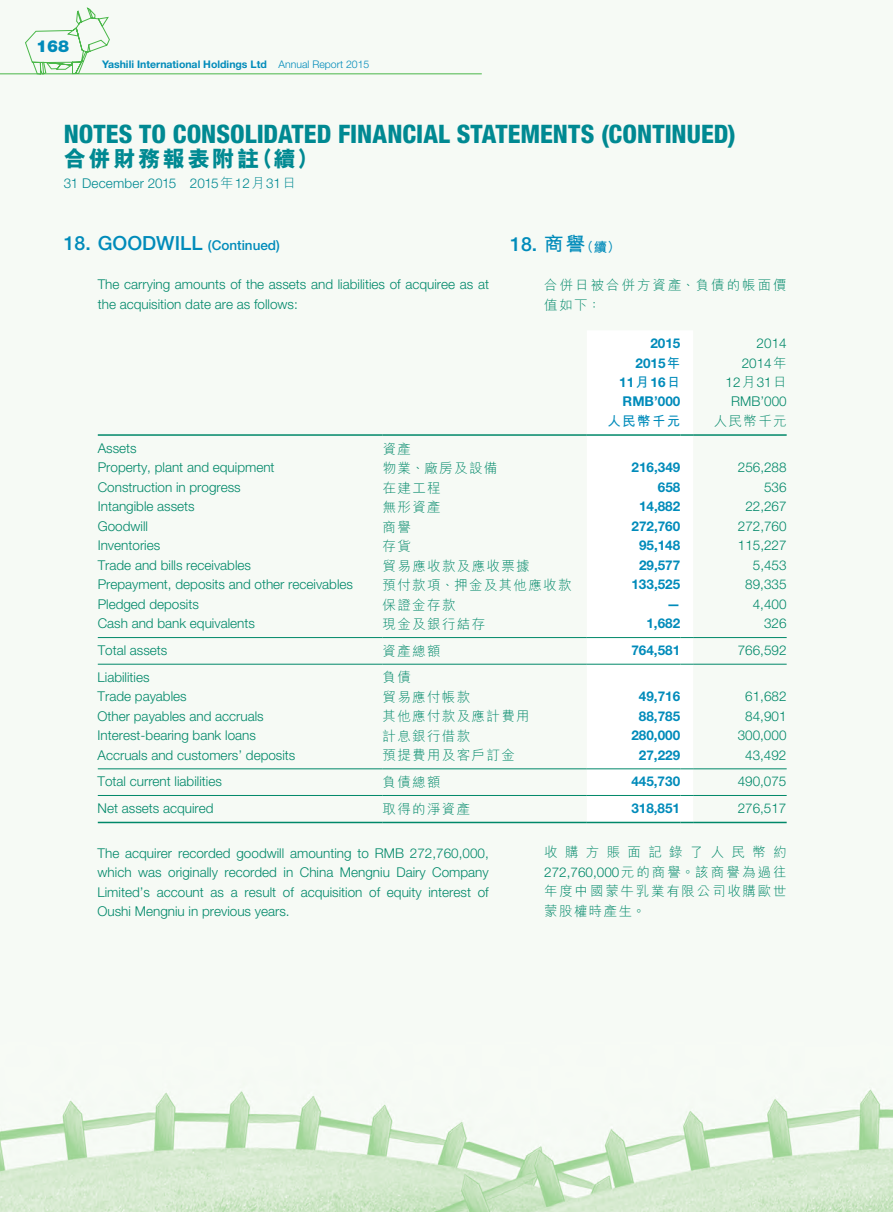
<style>
.page{position:relative;width:893px;height:1212px;background:#fff}
.page>*{position:absolute;margin:0;border:0;box-sizing:border-box;transform-origin:0 0}
.t1{font:800 condensed 25.5px "Helvetica Neue LT Std";color:#008992}
.t2{font:800 22.5px "M Hei HK";letter-spacing:.1em;color:#008992}
.t3{font:500 19.5px "Helvetica Neue LT Std";color:#008bba}
.t4{font:900 16.5px "Helvetica Neue LT Std";color:#008bba}
.t5{font:300 13.5px/19.5px "Helvetica Neue LT Std";color:#008869;text-align:right}
.t6{font:700 13.5px/19.5px "Helvetica Neue LT Std";color:#008bba;text-align:right}
.t7{font:300 13.5px "M Hei HK";letter-spacing:.1em;color:#008869}
.t8{font:300 13.5px/19.5px "Helvetica Neue LT Std";color:#00886a}
.t9{font:300 13.5px "Helvetica Neue LT Std";color:#008992}
.t10{font:300 13.5px/19.5px "M Hei HK";letter-spacing:.13em;color:#008869}
.t11{font:300 13.5px/19.5px "M Hei HK";letter-spacing:.145em;color:#008869}
.t12{font:300 13.5px "M Hei HK";letter-spacing:.54em;color:#008869}
.t13{font:700 13.5px "M Hei HK";letter-spacing:.1em;color:#008bba}
.t14{font:700 10.5px "Helvetica Neue LT Std";color:#008bba}
.s1{font-weight:300}
.s2{font-family:"M Hei HK"}
.s3{font-size:13.5px}
.s4{font-family:"M Hei HK";font-weight:700}
.s5{font-family:"M Hei HK";font-weight:700;font-size:13.5px}
</style>
<div class="page">
<div style="left:0;top:42px;width:893px;height:1170px;background:#f6faf5"></div>
<hr style="left:0;top:73px;width:482px;height:1px;background:#49b748">
<svg style="left:25px;top:7px;width:85px;height:68px"></svg>
<svg style="left:587px;top:330px;width:106px;height:492px"></svg>
<hr style="left:98px;top:795px;width:285px;height:1px;background:#008869">
<hr style="left:383px;top:795px;width:204px;height:1px;background:#008869">
<hr style="left:587px;top:795px;width:93px;height:1px;background:#008869">
<svg style="left:680px;top:795px;width:13px;height:1px"></svg>
<hr style="left:693px;top:795px;width:94px;height:1px;background:#008869">
<hr style="left:98px;top:637px;width:285px;height:1px;background:#008869">
<hr style="left:383px;top:637px;width:204px;height:1px;background:#008869">
<hr style="left:587px;top:637px;width:93px;height:1px;background:#008869">
<svg style="left:680px;top:637px;width:13px;height:1px"></svg>
<hr style="left:693px;top:637px;width:94px;height:1px;background:#008869">
<hr style="left:98px;top:664px;width:285px;height:1px;background:#008869">
<hr style="left:383px;top:664px;width:204px;height:1px;background:#008869">
<hr style="left:587px;top:664px;width:93px;height:1px;background:#008869">
<svg style="left:680px;top:664px;width:13px;height:1px"></svg>
<hr style="left:693px;top:664px;width:94px;height:1px;background:#008869">
<hr style="left:98px;top:768px;width:285px;height:1px;background:#008869">
<hr style="left:383px;top:768px;width:204px;height:1px;background:#008869">
<hr style="left:587px;top:768px;width:93px;height:1px;background:#008869">
<svg style="left:680px;top:768px;width:13px;height:1px"></svg>
<hr style="left:693px;top:768px;width:94px;height:1px;background:#008869">
<hr style="left:98px;top:822px;width:285px;height:1px;background:#008869">
<hr style="left:383px;top:822px;width:204px;height:1px;background:#008869">
<hr style="left:587px;top:822px;width:93px;height:1px;background:#008869">
<svg style="left:680px;top:822px;width:13px;height:1px"></svg>
<hr style="left:693px;top:822px;width:94px;height:1px;background:#008869">
<hr style="left:98px;top:434px;width:285px;height:2px;background:#008869">
<hr style="left:383px;top:434px;width:204px;height:2px;background:#008869">
<hr style="left:587px;top:434px;width:93px;height:2px;background:#008869">
<svg style="left:680px;top:434px;width:13px;height:2px"></svg>
<hr style="left:693px;top:434px;width:94px;height:2px;background:#008869">
<p class="t4" style="left:36px;top:37px;width:35px">168</p>
<p class="t14" style="left:102px;top:58px;width:269px">Yashili International Holdings Ltd <span class="s1">Annual Report 2015</span></p>
<h1 class="t1" style="left:64px;top:118px;width:674px">NOTES TO CONSOLIDATED FINANCIAL STATEMENTS (CONTINUED)</h1>
<h2 class="t2" style="left:64px;top:148px;width:256px">合併財務報表附註（續）</h2>
<p class="t9" style="left:64px;top:175px;width:234px">31 December 2015 2015<span class="s2">年</span>12<span class="s2">月</span>31<span class="s2">日</span></p>
<h3 class="t3" style="left:64px;top:231px;width:218px">18. GOODWILL <span class="s3">(Continued)</span></h3>
<p class="t8" style="left:98px;top:274px;width:393px">The carrying amounts of the assets and liabilities of acquiree as at the acquisition date are as follows:</p>
<h3 class="t3" style="left:510px;top:233px;width:112px">18. <span class="s4">商譽</span><span class="s5">（續）</span></h3>
<p class="t11" style="left:544px;top:275px;width:244px">合併日被合併方資產、負債的帳面價值如下：</p>
<p class="t6" style="left:650px;top:333px;width:32px">2015</p>
<p class="t5" style="left:757px;top:333px;width:32px">2014</p>
<p class="t6" style="left:619px;top:353px;width:63px">2015<span class="s2">年<br></span>11<span class="s2">月</span>16<span class="s2">日</span></p>
<p class="t5" style="left:726px;top:353px;width:63px">2014<span class="s2">年<br></span>12<span class="s2">月</span>31<span class="s2">日</span></p>
<p class="t6" style="left:623px;top:391px;width:59px">RMB’000</p>
<p class="t5" style="left:731px;top:391px;width:57px">RMB’000</p>
<p class="t13" style="left:607px;top:411px;width:74px">人民幣千元</p>
<p class="t7" style="left:714px;top:414px;width:74px">人民幣千元</p>
<p class="t5" style="left:98px;top:438px;width:40px">Assets</p>
<p class="t7" style="left:383px;top:442px;width:30px">資產</p>
<p class="t5" style="left:98px;top:458px;width:178px">Property, plant and equipment</p>
<p class="t7" style="left:383px;top:461px;width:116px">物業、廠房及設備</p>
<p class="t6" style="left:632px;top:458px;width:50px">216,349</p>
<p class="t5" style="left:738px;top:458px;width:50px">256,288</p>
<p class="t5" style="left:98px;top:477px;width:145px">Construction in progress</p>
<p class="t7" style="left:383px;top:481px;width:60px">在建工程</p>
<p class="t6" style="left:658px;top:477px;width:24px">658</p>
<p class="t5" style="left:764px;top:477px;width:24px">536</p>
<p class="t5" style="left:98px;top:497px;width:98px">Intangible assets</p>
<p class="t7" style="left:383px;top:500px;width:60px">無形資產</p>
<p class="t6" style="left:639px;top:497px;width:43px">14,882</p>
<p class="t5" style="left:745px;top:497px;width:43px">22,267</p>
<p class="t5" style="left:98px;top:516px;width:52px">Goodwill</p>
<p class="t7" style="left:383px;top:520px;width:30px">商譽</p>
<p class="t6" style="left:631px;top:516px;width:50px">272,760</p>
<p class="t5" style="left:738px;top:516px;width:50px">272,760</p>
<p class="t5" style="left:98px;top:536px;width:64px">Inventories</p>
<p class="t7" style="left:383px;top:539px;width:30px">存貨</p>
<p class="t6" style="left:639px;top:536px;width:43px">95,148</p>
<p class="t5" style="left:738px;top:536px;width:50px">115,227</p>
<p class="t5" style="left:98px;top:555px;width:155px">Trade and bills receivables</p>
<p class="t7" style="left:383px;top:559px;width:149px">貿易應收款及應收票據</p>
<p class="t6" style="left:639px;top:555px;width:43px">29,577</p>
<p class="t5" style="left:753px;top:555px;width:35px">5,453</p>
<p class="t5" style="left:98px;top:575px;width:257px">Prepayment, deposits and other receivables</p>
<p class="t7" style="left:383px;top:578px;width:191px">預付款項、押金及其他應收款</p>
<p class="t6" style="left:631px;top:574px;width:50px">133,525</p>
<p class="t5" style="left:745px;top:575px;width:43px">89,335</p>
<p class="t5" style="left:98px;top:594px;width:103px">Pledged deposits</p>
<p class="t7" style="left:383px;top:598px;width:74px">保證金存款</p>
<p class="t6" style="left:667px;top:594px;width:15px">—</p>
<p class="t5" style="left:753px;top:594px;width:35px">4,400</p>
<p class="t5" style="left:98px;top:614px;width:159px">Cash and bank equivalents</p>
<p class="t7" style="left:383px;top:617px;width:104px">現金及銀行結存</p>
<p class="t6" style="left:646px;top:613px;width:35px">1,682</p>
<p class="t5" style="left:764px;top:614px;width:24px">326</p>
<p class="t5" style="left:98px;top:640px;width:71px">Total assets</p>
<p class="t7" style="left:383px;top:644px;width:60px">資產總額</p>
<p class="t6" style="left:631px;top:640px;width:50px">764,581</p>
<p class="t5" style="left:738px;top:640px;width:50px">766,592</p>
<p class="t5" style="left:98px;top:667px;width:53px">Liabilities</p>
<p class="t7" style="left:383px;top:670px;width:30px">負債</p>
<p class="t5" style="left:98px;top:686px;width:91px">Trade payables</p>
<p class="t7" style="left:383px;top:690px;width:89px">貿易應付帳款</p>
<p class="t6" style="left:639px;top:686px;width:43px">49,716</p>
<p class="t5" style="left:745px;top:686px;width:43px">61,682</p>
<p class="t5" style="left:98px;top:706px;width:168px">Other payables and accruals</p>
<p class="t7" style="left:383px;top:709px;width:149px">其他應付款及應計費用</p>
<p class="t6" style="left:639px;top:706px;width:43px">88,785</p>
<p class="t5" style="left:745px;top:706px;width:43px">84,901</p>
<p class="t5" style="left:98px;top:725px;width:160px">Interest-bearing bank loans</p>
<p class="t7" style="left:383px;top:729px;width:89px">計息銀行借款</p>
<p class="t6" style="left:631px;top:725px;width:50px">280,000</p>
<p class="t5" style="left:738px;top:725px;width:50px">300,000</p>
<p class="t5" style="left:98px;top:745px;width:199px">Accruals and customers’ deposits</p>
<p class="t7" style="left:382px;top:748px;width:134px">預提費用及客戶訂金</p>
<p class="t6" style="left:639px;top:745px;width:43px">27,229</p>
<p class="t5" style="left:745px;top:745px;width:43px">43,492</p>
<p class="t5" style="left:98px;top:771px;width:126px">Total current liabilities</p>
<p class="t7" style="left:382px;top:775px;width:60px">負債總額</p>
<p class="t6" style="left:631px;top:771px;width:50px">445,730</p>
<p class="t5" style="left:738px;top:771px;width:50px">490,075</p>
<p class="t5" style="left:98px;top:798px;width:118px">Net assets acquired</p>
<p class="t7" style="left:382px;top:802px;width:89px">取得的淨資產</p>
<p class="t6" style="left:631px;top:798px;width:50px">318,851</p>
<p class="t5" style="left:738px;top:798px;width:50px">276,517</p>
<p class="t5" style="left:98px;top:843px;width:393px;text-align:justify">The acquirer recorded goodwill amounting to RMB 272,760,000, which was originally recorded in China Mengniu Dairy Company Limited’s account as a result of acquisition of equity interest of Oushi Mengniu in previous years.</p>
<p class="t12" style="left:544px;top:845px;width:244px">收購方賬面記錄了人民幣約</p>
<p class="t5" style="left:544px;top:862px;width:244px">272,760,000<span class="s2">元的商譽。該商譽為過往</span></p>
<p class="t10" style="left:544px;top:881px;width:244px">年度中國蒙牛乳業有限公司收購歐世蒙股權時產生。</p>
</div>
